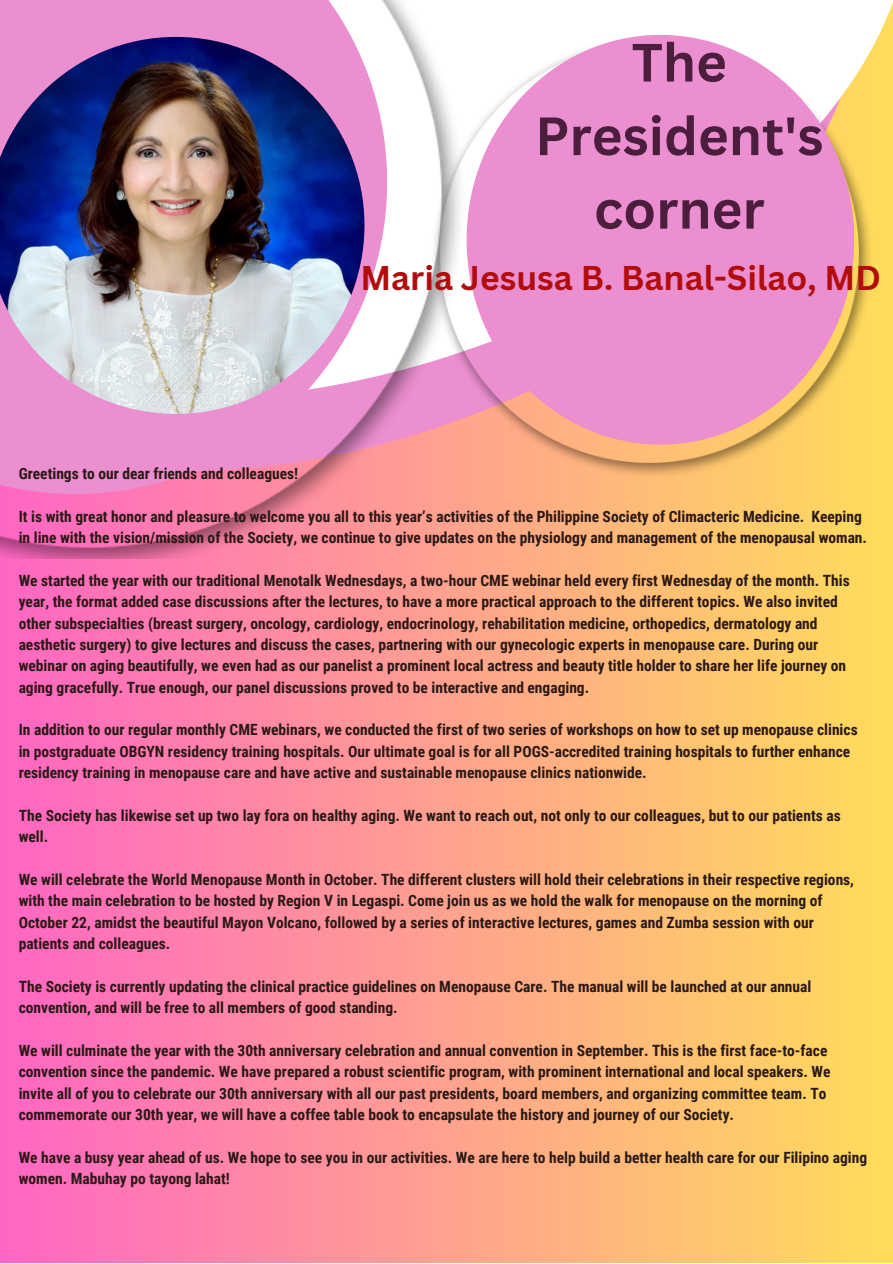
<style>
.page{position:relative;width:893px;height:1264px;background:#fff}
.page>*{position:absolute;margin:0;border:0;box-sizing:border-box;transform-origin:0 0}
.t1{font:700 52.65px/73.5px "Canva Sans";color:#4b1e3d;text-align:center}
.t2{font:700 33.45px "Canva Sans";color:#b20d0d}
.t3{font:700 15.45px/21.3px "Roboto Condensed";color:#2b1916}
</style>
<div class="page">
<div style="left:0;top:0;width:892px;height:1262px;background:linear-gradient(to right,#ff66c4,#ffdd5a)"></div>
<svg style="left:466px;top:451px;width:426px;height:71px;background:#ffc172"></svg>
<svg style="left:466px;top:0;width:426px;height:451px"></svg>
<img style="left:0;top:0;width:466px;height:558px">
<img style="left:431px;top:37px;width:442px;height:441px">
<svg style="left:0;top:0;width:387px;height:494px;background:#ed98cc"></svg>
<div style="left:466px;top:35px;width:388px;height:409px;background:#ec8fd0;border-radius:50%"></div>
<img style="left:0;top:37px;width:364px;height:377px">
<p class="t1" style="left:535px;top:24px;width:290px">The<br>President's corner</p>
<p class="t2" style="left:360px;top:254px;width:522px">Maria Jesusa B. Banal-Silao, MD</p>
<p class="t3" style="left:19px;top:463px;width:281px">Greetings to our dear friends and colleagues!</p>
<p class="t3" style="left:19px;top:506px;width:849px">It is with great honor and pleasure to welcome you all to this year’s activities of the Philippine Society of Climacteric Medicine. Keeping in line with the vision/mission of the Society, we continue to give updates on the physiology and management of the menopausal woman.</p>
<p class="t3" style="left:19px;top:570px;width:832px">We started the year with our traditional Menotalk Wednesdays, a two-hour CME webinar held every first Wednesday of the month. This year, the format added case discussions after the lectures, to have a more practical approach to the different topics. We also invited other subspecialties (breast surgery, oncology, cardiology, endocrinology, rehabilitation medicine, orthopedics, dermatology and aesthetic surgery) to give lectures and discuss the cases, partnering with our gynecologic experts in menopause care. During our webinar on aging beautifully, we even had as our panelist a prominent local actress and beauty title holder to share her life journey on aging gracefully. True enough, our panel discussions proved to be interactive and engaging.</p>
<p class="t3" style="left:19px;top:719px;width:840px">In addition to our regular monthly CME webinars, we conducted the first of two series of workshops on how to set up menopause clinics in postgraduate OBGYN residency training hospitals. Our ultimate goal is for all POGS-accredited training hospitals to further enhance residency training in menopause care and have active and sustainable menopause clinics nationwide.</p>
<p class="t3" style="left:19px;top:805px;width:823px">The Society has likewise set up two lay fora on healthy aging. We want to reach out, not only to our colleagues, but to our patients as well.</p>
<p class="t3" style="left:19px;top:869px;width:836px">We will celebrate the World Menopause Month in October. The different clusters will hold their celebrations in their respective regions, with the main celebration to be hosted by Region V in Legaspi. Come join us as we hold the walk for menopause on the morning of October 22, amidst the beautiful Mayon Volcano, followed by a series of interactive lectures, games and Zumba session with our patients and colleagues.</p>
<p class="t3" style="left:19px;top:975px;width:794px">The Society is currently updating the clinical practice guidelines on Menopause Care. The manual will be launched at our annual convention, and will be free to all members of good standing.</p>
<p class="t3" style="left:19px;top:1039px;width:813px">We will culminate the year with the 30th anniversary celebration and annual convention in September. This is the first face-to-face convention since the pandemic. We have prepared a robust scientific program, with prominent international and local speakers. We invite all of you to celebrate our 30th anniversary with all our past presidents, board members, and organizing committee team. To commemorate our 30th year, we will have a coffee table book to encapsulate the history and journey of our Society.</p>
<p class="t3" style="left:19px;top:1146px;width:850px">We have a busy year ahead of us. We hope to see you in our activities. We are here to help build a better health care for our Filipino aging women. Mabuhay po tayong lahat!</p>
</div>
